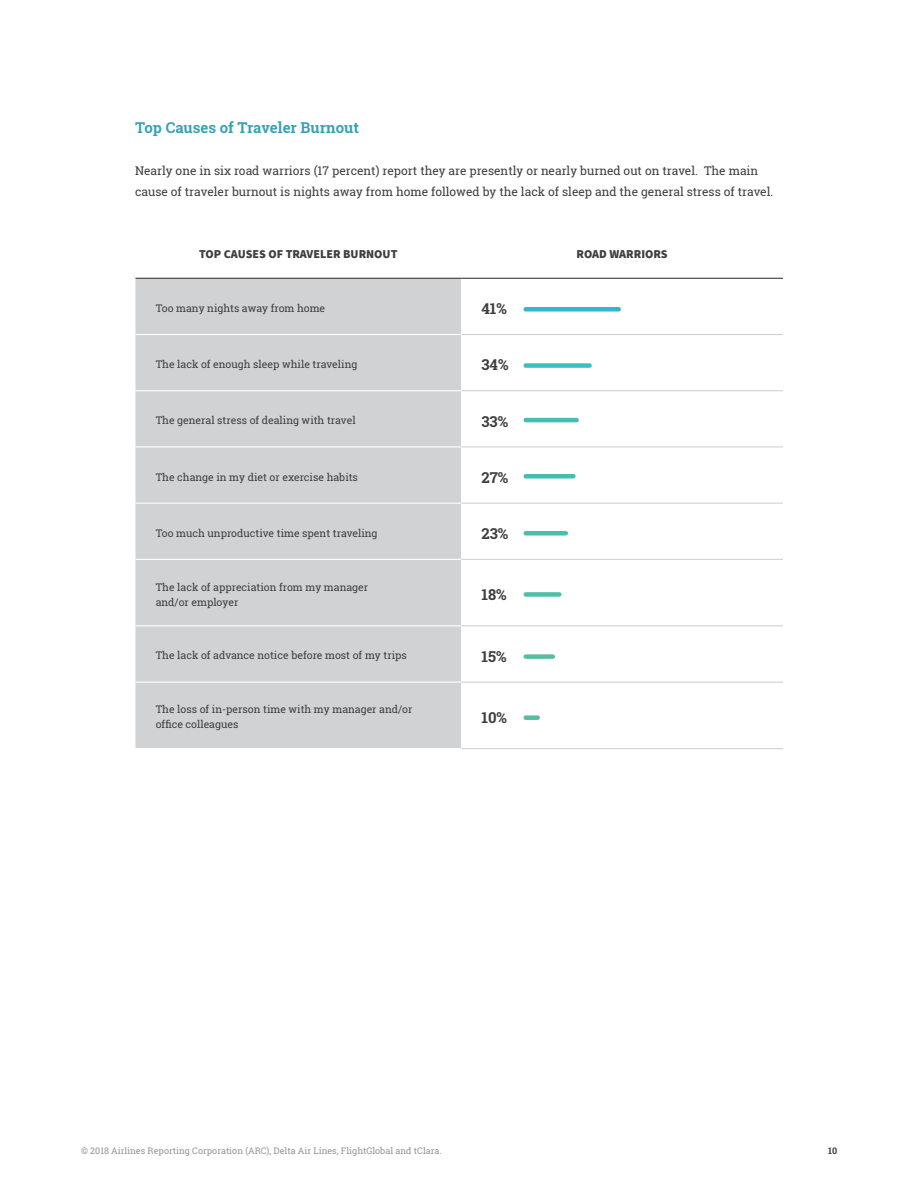
<style>
.page{position:relative;width:918px;height:1188px;background:#fff}
.page>*{position:absolute;margin:0;border:0;box-sizing:border-box;transform-origin:0 0}
.t1{font:700 15px "Roboto Slab";color:#39a2b6}
.t2{font:700 15px "Roboto Slab";color:#3e3e3f}
.t3{font:12px/21px "Roboto Slab";color:#3e3e3f}
.t4{font:900 12px "Source Sans Pro";color:#3e3e3f}
.t5{font:10.5px "Roboto Slab";color:#3e3e3f}
.t6{font:9px "Roboto Slab";color:#939598}
.t7{font:700 9px "Roboto Slab";color:#3e3e3f}
</style>
<div class="page">
<div style="left:135px;top:279px;width:326px;height:469px;background:#d1d2d4"></div>
<svg style="left:461px;top:307px;width:322px;height:413px"></svg>
<hr style="left:135px;top:278px;width:326px;height:1px;background:#3e3e3f">
<hr style="left:461px;top:278px;width:322px;height:1px;background:#3e3e3f">
<hr style="left:135px;top:334px;width:326px;height:1px;background:#fff">
<hr style="left:135px;top:390px;width:326px;height:1px;background:#fff">
<hr style="left:135px;top:446px;width:326px;height:1px;background:#fff">
<hr style="left:135px;top:503px;width:326px;height:1px;background:#fff">
<hr style="left:135px;top:559px;width:326px;height:1px;background:#fff">
<hr style="left:135px;top:625px;width:326px;height:1px;background:#fff">
<hr style="left:135px;top:682px;width:326px;height:1px;background:#fff">
<hr style="left:461px;top:334px;width:322px;height:1px;background:#d1d2d4">
<hr style="left:461px;top:390px;width:322px;height:1px;background:#d1d2d4">
<hr style="left:461px;top:446px;width:322px;height:1px;background:#d1d2d4">
<hr style="left:461px;top:503px;width:322px;height:1px;background:#d1d2d4">
<hr style="left:461px;top:559px;width:322px;height:1px;background:#d1d2d4">
<hr style="left:461px;top:625px;width:322px;height:1px;background:#d1d2d4">
<hr style="left:461px;top:682px;width:322px;height:1px;background:#d1d2d4">
<hr style="left:461px;top:748px;width:322px;height:1px;background:#d1d2d4">
<div style="left:526px;top:307px;width:93px;height:5px;background:#31b6cb"></div>
<hr style="left:526px;top:418px;width:51px;height:4px;background:#43bdb5">
<hr style="left:526px;top:474px;width:47px;height:4px;background:#47bcb0">
<div style="left:526px;top:531px;width:40px;height:5px;background:#4bbdab"></div>
<div style="left:526px;top:592px;width:33px;height:5px;background:#4ebea7"></div>
<div style="left:526px;top:654px;width:27px;height:5px;background:#55bda1"></div>
<div style="left:526px;top:715px;width:12px;height:5px;background:#57bda2"></div>
<div style="left:526px;top:363px;width:64px;height:5px;background:#39bec1"></div>
<p class="t1" style="left:135px;top:117px;width:226px">Top Causes of Traveler Burnout</p>
<p class="t3" style="left:135px;top:160px;width:640px">Nearly one in six road warriors (17 percent) report they are presently or nearly burned out on travel. The main cause of traveler burnout is nights away from home followed by the lack of sleep and the general stress of travel.</p>
<p class="t4" style="left:199px;top:246px;width:200px">TOP CAUSES OF TRAVELER BURNOUT</p>
<p class="t4" style="left:576px;top:246px;width:93px">ROAD WARRIORS</p>
<p class="t5" style="left:156px;top:301px;width:171px">Too many nights away from home</p>
<p class="t2" style="left:481px;top:299px;width:27px">41%</p>
<p class="t5" style="left:156px;top:357px;width:203px">The lack of enough sleep while traveling</p>
<p class="t2" style="left:481px;top:355px;width:29px">34%</p>
<p class="t5" style="left:156px;top:413px;width:201px">The general stress of dealing with travel</p>
<p class="t2" style="left:481px;top:411px;width:28px">33%</p>
<p class="t5" style="left:156px;top:470px;width:204px">The change in my diet or exercise habits</p>
<p class="t2" style="left:481px;top:467px;width:28px">27%</p>
<p class="t5" style="left:156px;top:526px;width:223px">Too much unproductive time spent traveling</p>
<p class="t2" style="left:481px;top:523px;width:28px">23%</p>
<p class="t5" style="left:156px;top:580px;width:214px">The lack of appreciation from my manager</p>
<p class="t5" style="left:156px;top:595px;width:84px">and/or employer</p>
<p class="t2" style="left:481px;top:585px;width:27px">18%</p>
<p class="t5" style="left:156px;top:648px;width:253px">The lack of advance notice before most of my trips</p>
<p class="t2" style="left:481px;top:646px;width:27px">15%</p>
<p class="t5" style="left:156px;top:702px;width:258px">The loss of in-person time with my manager and/or</p>
<p class="t5" style="left:156px;top:717px;width:84px">office colleagues</p>
<p class="t2" style="left:481px;top:707px;width:27px">10%</p>
<p class="t6" style="left:81px;top:1145px;width:362px">© 2018 Airlines Reporting Corporation (ARC), Delta Air Lines, FlightGlobal and tClara.</p>
<p class="t7" style="left:828px;top:1144px;width:11px">10</p>
</div>
